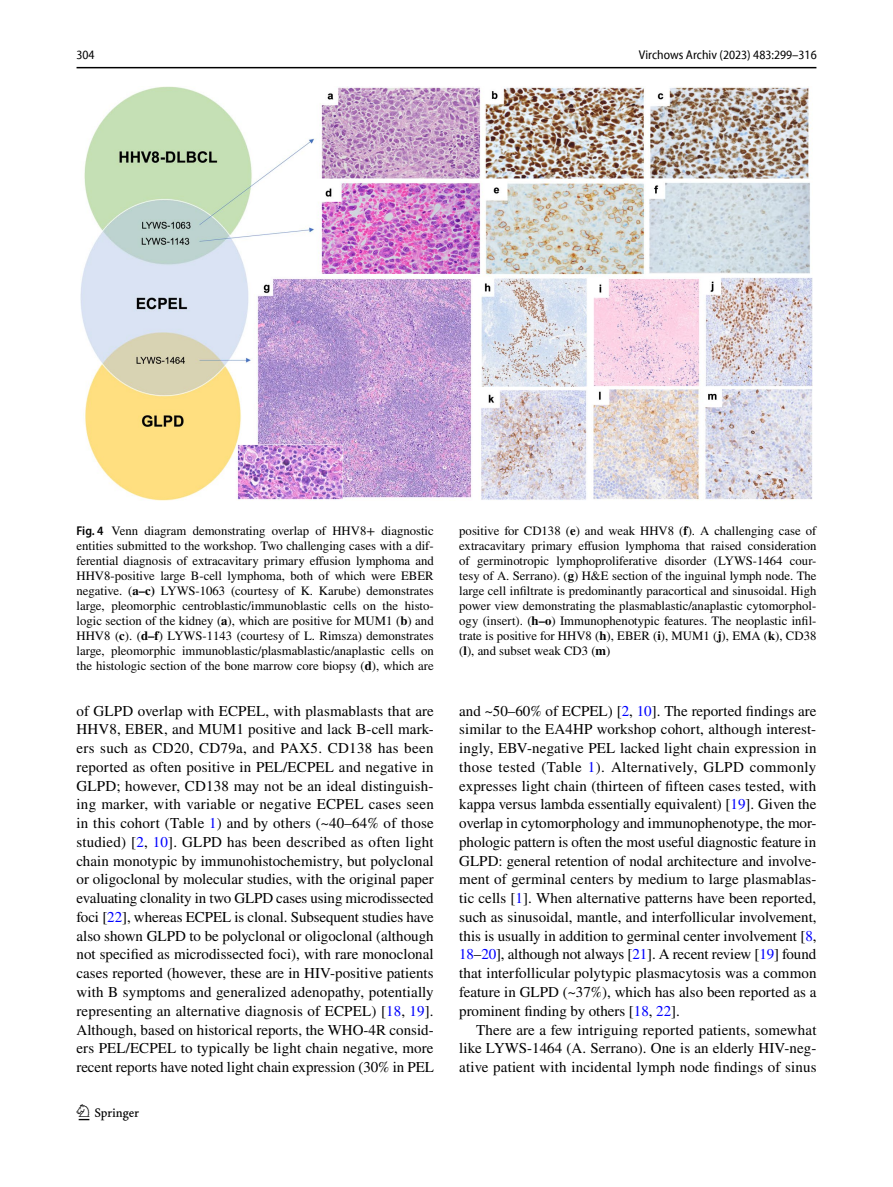
<style>
.page{position:relative;width:893px;height:1187px;background:#fff}
.page>*{position:absolute;margin:0;border:0;box-sizing:border-box;transform-origin:0 0}
.t1{font:22.5px "Springnew Regular 2";color:#000}
.t2{font:15px/18.8px "STIX";color:#000;text-align:justify}
.t3{font:12.75px/15px "STIX";color:#000;text-align:justify}
.t4{font:semi-condensed 12.75px "Myriad Pro Unic";color:#000}
.s1{font-family:"Myriad Pro";font-weight:600;font-stretch:semi-condensed}
.s2{font-weight:700}
.s3{color:#00f}
</style>
<div class="page">
<hr style="left:77px;top:67px;width:739px;height:1px;background:#000">
<img style="left:81px;top:87px;width:731px;height:413px">
<p class="t4" style="left:77px;top:50px;width:20px">304</p>
<p class="t4" style="left:639px;top:50px;width:179px">Virchows Archiv (2023) 483:299–316</p>
<p class="t3" style="left:77px;top:524px;width:359px"><span class="s1">Fig. 4</span> Venn diagram demonstrating overlap of HHV8+ diagnostic entities submitted to the workshop. Two challenging cases with a dif&shy;ferential diagnosis of extracavitary primary effusion lymphoma and HHV8-positive large B-cell lymphoma, both of which were EBER negative. (<span class="s2">a–c)</span> LYWS-1063 (courtesy of K. Karube) demonstrates large, pleomorphic centroblastic/immunoblastic cells on the histo&shy;logic section of the kidney (<span class="s2">a</span>), which are positive for MUM1 (<span class="s2">b</span>) and HHV8 (<span class="s2">c</span>). (<span class="s2">d–f</span>) LYWS-1143 (courtesy of L. Rimsza) demonstrates large, pleomorphic immunoblastic/plasmablastic/anaplastic cells on the histologic section of the bone marrow core biopsy (<span class="s2">d</span>), which are</p>
<p class="t3" style="left:459px;top:524px;width:359px">positive for CD138 (<span class="s2">e</span>) and weak HHV8 (<span class="s2">f</span>). A challenging case of extracavitary primary effusion lymphoma that raised consideration of germinotropic lymphoproliferative disorder (LYWS-1464 cour&shy;tesy of A. Serrano). (<span class="s2">g</span>) H&amp;E section of the inguinal lymph node. The large cell infiltrate is predominantly paracortical and sinusoidal. High power view demonstrating the plasmablastic/anaplastic cytomorphol&shy;ogy (insert). (<span class="s2">h–o</span>) Immunophenotypic features. The neoplastic infil&shy;trate is positive for HHV8 (<span class="s2">h</span>), EBER (<span class="s2">i</span>), MUM1 (<span class="s2">j</span>), EMA (<span class="s2">k</span>), CD38 (<span class="s2">l</span>), and subset weak CD3 (<span class="s2">m</span>)</p>
<p class="t2" style="left:77px;top:702px;width:359px">of GLPD overlap with ECPEL, with plasmablasts that are HHV8, EBER, and MUM1 positive and lack B-cell mark&shy;ers such as CD20, CD79a, and PAX5. CD138 has been reported as often positive in PEL/ECPEL and negative in GLPD; however, CD138 may not be an ideal distinguish&shy;ing marker, with variable or negative ECPEL cases seen in this cohort (Table <span class="s3">1</span>) and by others (~40–64% of those studied) [<span class="s3">2</span>, <span class="s3">10</span>]. GLPD has been described as often light chain monotypic by immunohistochemistry, but polyclonal or oligoclonal by molecular studies, with the original paper evaluating clonality in two GLPD cases using microdissected foci [<span class="s3">22</span>], whereas ECPEL is clonal. Subsequent studies have also shown GLPD to be polyclonal or oligoclonal (although not specified as microdissected foci), with rare monoclonal cases reported (however, these are in HIV-positive patients with B symptoms and generalized adenopathy, potentially representing an alternative diagnosis of ECPEL) [<span class="s3">18</span>, <span class="s3">19</span>].<br>Although, based on historical reports, the WHO-4R consid&shy;ers PEL/ECPEL to typically be light chain negative, more recent reports have noted light chain expression (30% in PEL</p>
<p class="t2" style="left:459px;top:702px;width:359px">and ~50–60% of ECPEL) [<span class="s3">2</span>, <span class="s3">10</span>]. The reported findings are similar to the EA4HP workshop cohort, although interest&shy;ingly, EBV-negative PEL lacked light chain expression in those tested (Table <span class="s3">1</span>). Alternatively, GLPD commonly expresses light chain (thirteen of fifteen cases tested, with kappa versus lambda essentially equivalent) [<span class="s3">19</span>]. Given the overlap in cytomorphology and immunophenotype, the mor&shy;phologic pattern is often the most useful diagnostic feature in GLPD: general retention of nodal architecture and involve&shy;ment of germinal centers by medium to large plasmablas&shy;tic cells [<span class="s3">1</span>]. When alternative patterns have been reported, such as sinusoidal, mantle, and interfollicular involvement, this is usually in addition to germinal center involvement [<span class="s3">8</span>, <span class="s3">18</span>–<span class="s3">20</span>], although not always [<span class="s3">21</span>]. A recent review [<span class="s3">19</span>] found that interfollicular polytypic plasmacytosis was a common feature in GLPD (~37%), which has also been reported as a prominent finding by others [<span class="s3">18</span>, <span class="s3">22</span>].</p>
<p class="t2" style="left:459px;top:1021px;width:359px;text-indent:17px">There are a few intriguing reported patients, somewhat like LYWS-1464 (A. Serrano). One is an elderly HIV-neg&shy;ative patient with incidental lymph node findings of sinus</p>
<h1 class="t1" style="left:79px;top:1104px;width:62px">1 3</h1>
</div>
